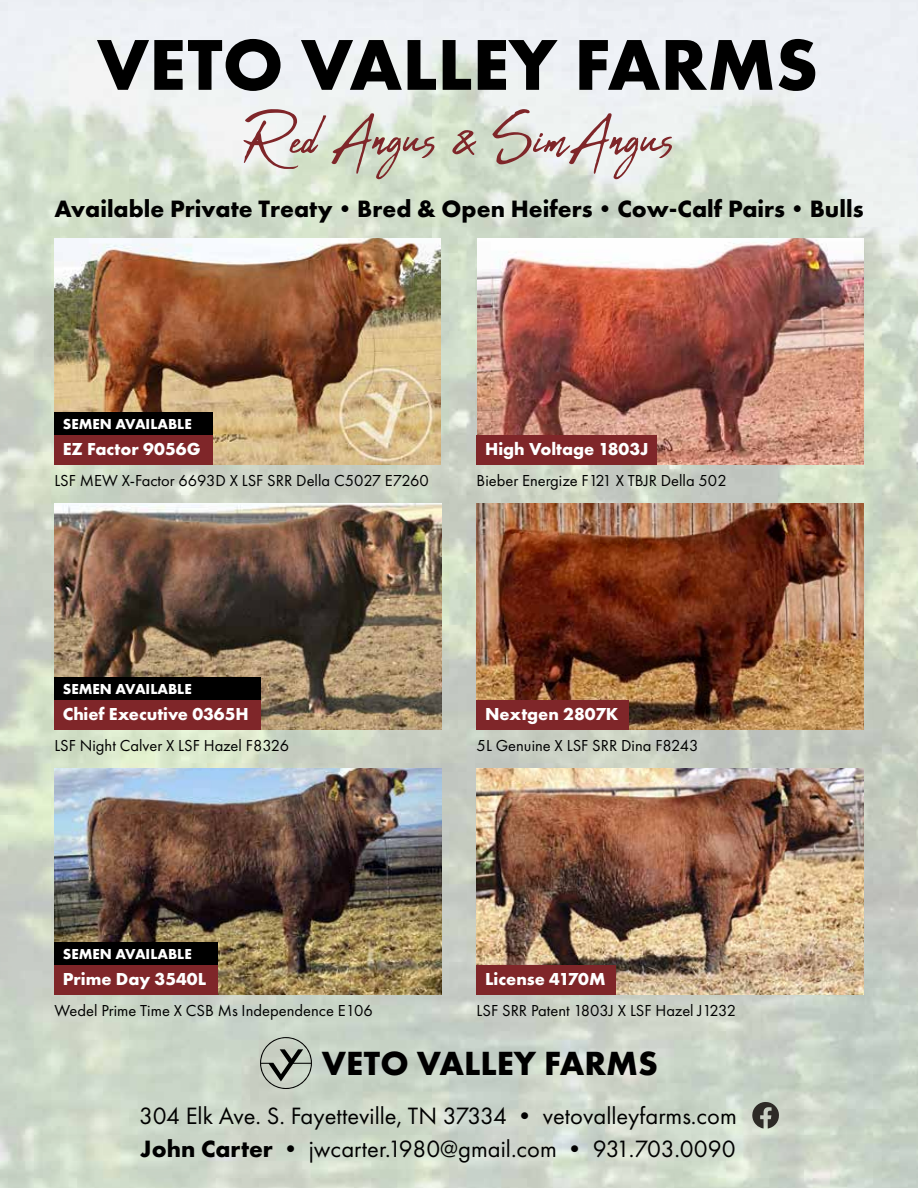
<style>
.page{position:relative;width:918px;height:1188px;background:#fff}
.page>*{position:absolute;margin:0;border:0;box-sizing:border-box;transform-origin:0 0}
.t1{font:700 74.7px "Futura PT";color:#000}
.t2{font:71.55px "Abuget";color:#7f2629}
.t3{font:700 34.8px "Futura PT";color:#000}
.t4{font:700 24.6px "Futura PT";color:#000}
.t5{font:24.45px/32.7px "Futura PT";color:#000}
.t6{font:700 18px "Futura PT";color:#fff}
.t7{font:16.5px "Futura PT";color:#000}
.t8{font:700 15px "Futura PT";color:#fff}
.s1{font-weight:700}
</style>
<div class="page">
<img style="left:0;top:0;width:918px;height:1188px">
<svg style="left:752px;top:1101px;width:28px;height:28px"></svg>
<svg style="left:260px;top:1037px;width:52px;height:53px;background:#a6ada3"></svg>
<img style="left:54px;top:238px;width:387px;height:227px">
<div style="left:54px;top:435px;width:158px;height:30px;background:#7f2629"></div>
<div style="left:54px;top:412px;width:158px;height:23px;background:#000"></div>
<img style="left:54px;top:503px;width:387px;height:227px">
<div style="left:54px;top:700px;width:207px;height:30px;background:#7f2629"></div>
<div style="left:54px;top:677px;width:207px;height:23px;background:#000"></div>
<img style="left:54px;top:768px;width:387px;height:227px">
<div style="left:54px;top:965px;width:164px;height:30px;background:#7f2629"></div>
<div style="left:54px;top:942px;width:164px;height:23px;background:#000"></div>
<img style="left:477px;top:238px;width:387px;height:227px">
<div style="left:477px;top:435px;width:180px;height:30px;background:#7f2629"></div>
<img style="left:477px;top:503px;width:387px;height:227px">
<div style="left:477px;top:700px;width:152px;height:30px;background:#7f2629"></div>
<img style="left:477px;top:768px;width:387px;height:227px">
<div style="left:477px;top:965px;width:139px;height:30px;background:#7f2629"></div>
<h1 class="t1" style="left:97px;top:17px;width:723px">VETO VALLEY FARMS</h1>
<h2 class="t2" style="left:243px;top:98px;width:433px">Red Angus &amp; SimAngus</h2>
<h3 class="t4" style="left:54px;top:192px;width:811px">Available Private Treaty•Bred &amp; Open Heifers•Cow-Calf Pairs•Bulls</h3>
<p class="t8" style="left:63px;top:414px;width:130px">SEMEN AVAILABLE</p>
<p class="t6" style="left:63px;top:438px;width:139px">EZ Factor 9056G</p>
<p class="t7" style="left:54px;top:471px;width:376px">LSF MEW X-Factor 6693D X LSF SRR Della C5027 E7260</p>
<p class="t6" style="left:485px;top:438px;width:165px">High Voltage 1803J</p>
<p class="t7" style="left:477px;top:471px;width:252px">Bieber Energize F121 X TBJR Della 502</p>
<p class="t8" style="left:63px;top:679px;width:130px">SEMEN AVAILABLE</p>
<p class="t6" style="left:63px;top:703px;width:187px">Chief Executive 0365H</p>
<p class="t7" style="left:54px;top:736px;width:236px">LSF Night Calver X LSF Hazel F8326</p>
<p class="t8" style="left:63px;top:944px;width:130px">SEMEN AVAILABLE</p>
<p class="t6" style="left:63px;top:968px;width:145px">Prime Day 3540L</p>
<p class="t6" style="left:485px;top:703px;width:135px">Nextgen 2807K</p>
<p class="t7" style="left:477px;top:736px;width:223px">5L Genuine X LSF SRR Dina F8243</p>
<p class="t6" style="left:485px;top:968px;width:122px">License 4170M</p>
<p class="t7" style="left:54px;top:1001px;width:320px">Wedel Prime Time X CSB Ms Independence E106</p>
<p class="t7" style="left:477px;top:1001px;width:261px">LSF SRR Patent 1803J X LSF Hazel J1232</p>
<h3 class="t3" style="left:322px;top:1041px;width:338px">VETO VALLEY FARMS</h3>
<h3 class="t5" style="left:139px;top:1099px;width:599px">304 Elk Ave. S. Fayetteville, TN 37334 • vetovalleyfarms.com<br><span class="s1">John Carter</span> • jwcarter.1980@gmail.com • 931.703.0090</h3>
</div>
